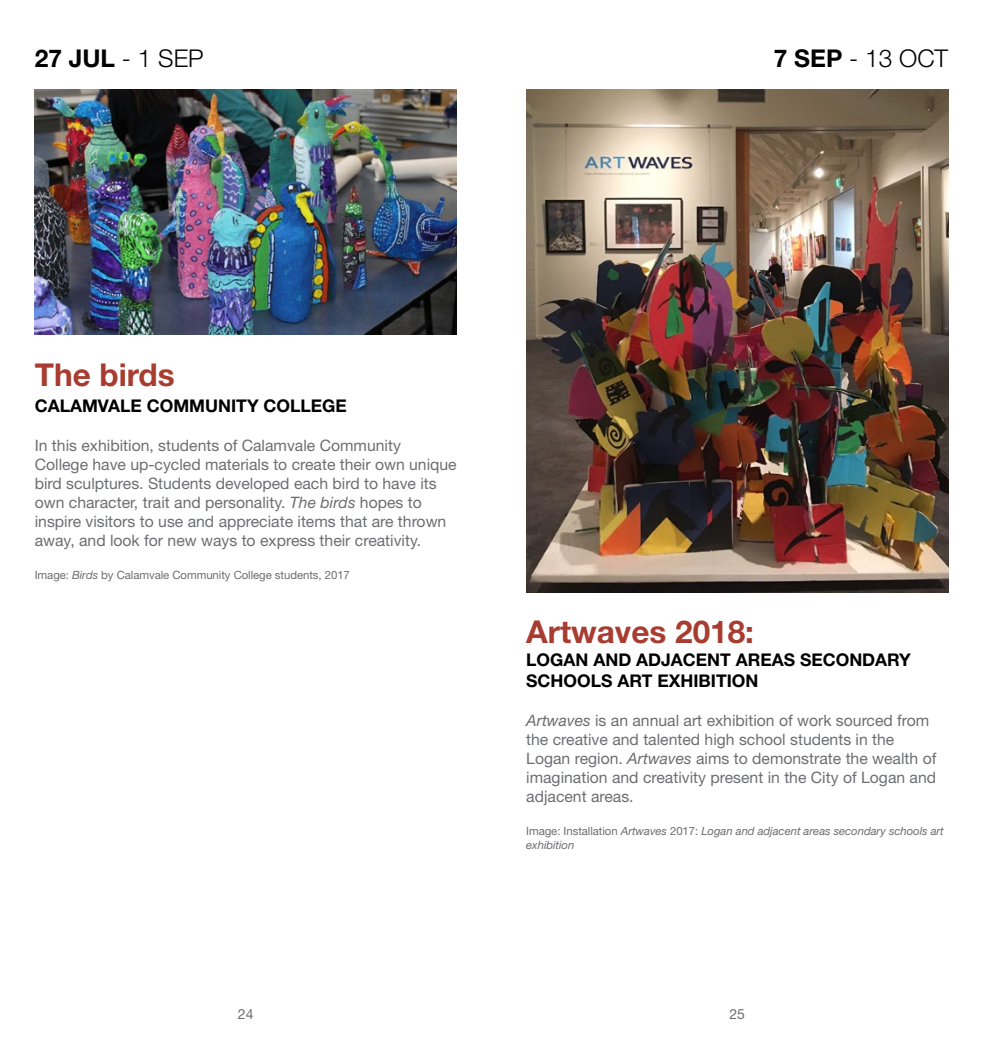
<style>
.page{position:relative;width:983px;height:1042px;background:#fff}
.page>*{position:absolute;margin:0;border:0;box-sizing:border-box;transform-origin:0 0}
.t1{font:700 31.5px "Helvetica Neue LT Std";color:#a83c30}
.t2{font:700 24.5px "Helvetica Neue LT Std";color:#000}
.t3{font:300 24.5px "Helvetica Neue LT Std";color:#000}
.t4{font:700 17.5px/21px "Helvetica Neue LT Std";color:#000}
.t5{font:15.75px/18.9px "Helvetica Neue LT Std";color:#6d6e71}
.t6{font:14px "Helvetica Neue LT Std";color:#6d6e71}
.t7{font:italic 11.38px/13.7px "Helvetica Neue LT Std";letter-spacing:-.005em;color:#6d6e71}
.t8{font:11.38px "Helvetica Neue LT Std";letter-spacing:-.005em;color:#6d6e71}
.s1{font-weight:300}
.s2{font-weight:700}
.s3{font-style:italic}
.s4{font-style:normal}
</style>
<div class="page">
<img style="left:35px;top:89px;width:421px;height:245px">
<img style="left:526px;top:89px;width:421px;height:503px">
<h2 class="t2" style="left:35px;top:43px;width:170px">27 JUL <span class="s1">- 1 SEP</span></h2>
<h2 class="t3" style="left:773px;top:43px;width:176px"><span class="s2">7 SEP</span> - 13 OCT</h2>
<h3 class="t1" style="left:35px;top:356px;width:141px">The birds</h3>
<h3 class="t4" style="left:35px;top:395px;width:313px">CALAMVALE COMMUNITY COLLEGE</h3>
<p class="t5" style="left:35px;top:436px;width:423px">In this exhibition, students of Calamvale Community College have up-cycled materials to create their own unique bird sculptures. Students developed each bird to have its own character, trait and personality. <span class="s3">The birds</span> hopes to inspire visitors to use and appreciate items that are thrown away, and look for new ways to express their creativity.</p>
<p class="t8" style="left:35px;top:568px;width:316px">Image: <span class="s3">Birds</span> by Calamvale Community College students, 2017</p>
<h3 class="t1" style="left:526px;top:613px;width:229px">Artwaves 2018:</h3>
<h3 class="t4" style="left:526px;top:649px;width:386px">LOGAN AND ADJACENT AREAS SECONDARY<br>SCHOOLS ART EXHIBITION</h3>
<p class="t5" style="left:526px;top:711px;width:411px"><span class="s3">Artwaves</span> is an annual art exhibition of work sourced from the creative and talented high school students in the Logan region. <span class="s3">Artwaves</span> aims to demonstrate the wealth of imagination and creativity present in the City of Logan and adjacent areas.</p>
<p class="t7" style="left:526px;top:824px;width:419px"><span class="s4">Image: Installation</span> Artwaves <span class="s4">2017:</span> Logan and adjacent areas secondary schools art exhibition</p>
<p class="t6" style="left:238px;top:1005px;width:17px">24</p>
<p class="t6" style="left:729px;top:1005px;width:17px">25</p>
</div>
